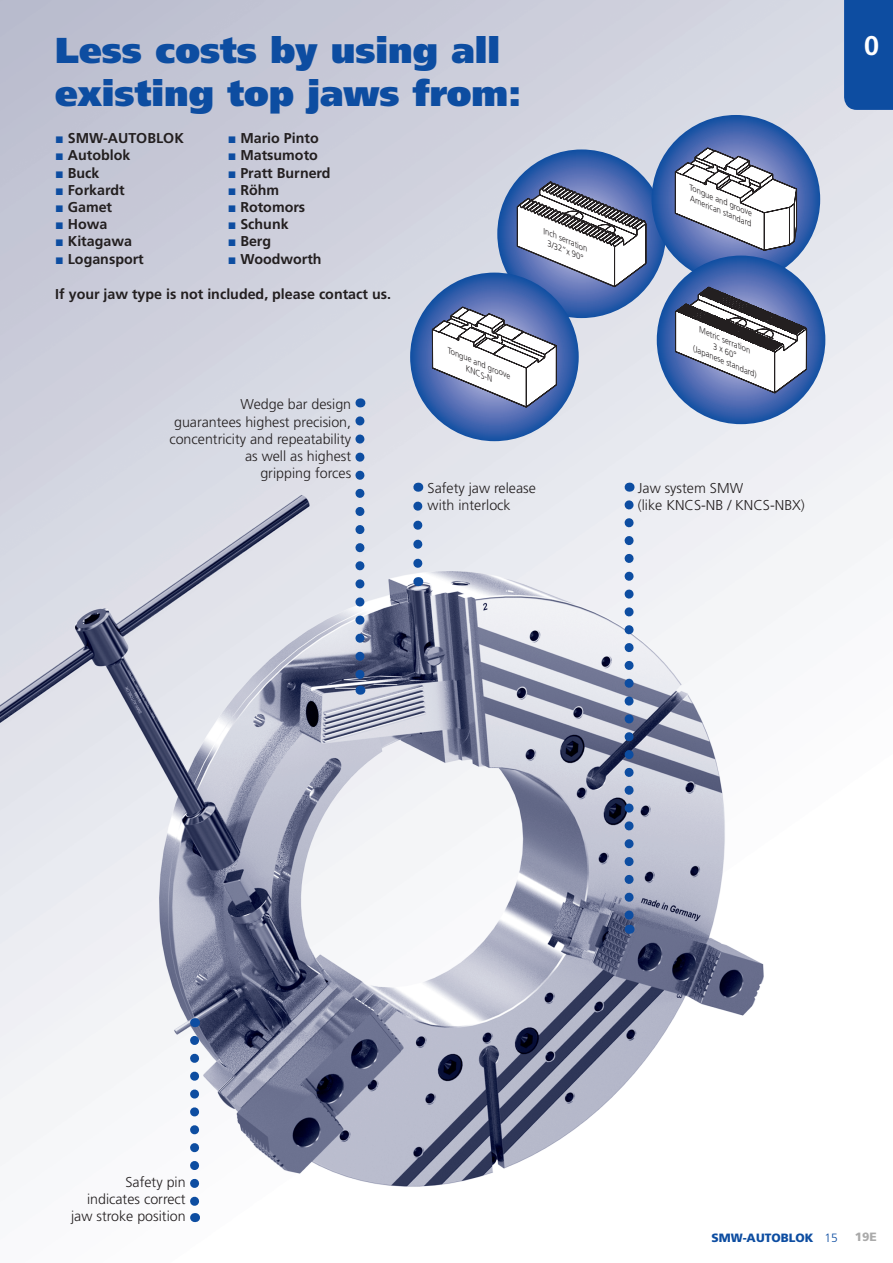
<style>
.page{position:relative;width:893px;height:1263px;background:#fff}
.page>*{position:absolute;margin:0;border:0;box-sizing:border-box;transform-origin:0 0}
.t1{font:900 36px/43.2px "Frutiger";color:#0d4da1}
.t2{font:700 27px "Frutiger";color:#fff}
.t3{font:300 14.25px/17.1px "Frutiger";color:#231f20;text-align:right}
.t4{font:700 14.25px "Frutiger";color:#231f20}
.t5{font:900 12px "Frutiger";color:#0d4da1}
.t6{font:900 12px "Frutiger";color:#aaa}
.t7{font:italic 300 8.25px/9.9px "Frutiger";color:#231f20;text-align:right}
.s1{font-family:"Arial";font-weight:400;color:#0d4da1}
.s2{font-weight:300}
</style>
<div class="page">
<img style="left:0;top:0;width:893px;height:1223px">
<svg style="left:497px;top:149px;width:169px;height:169px;background:#3761ac"></svg>
<svg style="left:516px;top:181px;width:131px;height:107px"></svg>
<svg style="left:652px;top:115px;width:168px;height:169px;background:#355fab"></svg>
<svg style="left:674px;top:147px;width:123px;height:104px"></svg>
<svg style="left:657px;top:256px;width:168px;height:168px;background:#325daa"></svg>
<svg style="left:674px;top:286px;width:133px;height:108px"></svg>
<svg style="left:410px;top:273px;width:169px;height:168px;background:#3660ac"></svg>
<svg style="left:431px;top:306px;width:126px;height:102px"></svg>
<svg style="left:355px;top:421px;width:9px;height:274px;background:#849fc5"></svg>
<svg style="left:190px;top:1040px;width:9px;height:182px"></svg>
<svg style="left:413px;top:506px;width:9px;height:80px"></svg>
<svg style="left:625px;top:505px;width:9px;height:429px;background:#7a94be"></svg>
<div style="left:844px;top:0;width:49px;height:110px;background:#0d4da1"></div>
<h1 class="t1" style="left:55px;top:28px;width:468px">Less costs by using all existing top jaws from:</h1>
<p class="t4" style="left:55px;top:130px;width:130px"><span class="s1">■</span> SMW-AUTOBLOK</p>
<p class="t4" style="left:228px;top:130px;width:92px"><span class="s1">■</span> Mario Pinto</p>
<p class="t4" style="left:55px;top:147px;width:77px"><span class="s1">■</span> Autoblok</p>
<p class="t4" style="left:228px;top:147px;width:92px"><span class="s1">■</span> Matsumoto</p>
<p class="t4" style="left:55px;top:164px;width:46px"><span class="s1">■</span> Buck</p>
<p class="t4" style="left:228px;top:164px;width:104px"><span class="s1">■</span> Pratt Burnerd</p>
<p class="t4" style="left:55px;top:181px;width:71px"><span class="s1">■</span> Forkardt</p>
<p class="t4" style="left:228px;top:181px;width:53px"><span class="s1">■</span> Röhm</p>
<p class="t4" style="left:55px;top:198px;width:58px"><span class="s1">■</span> Gamet</p>
<p class="t4" style="left:228px;top:198px;width:79px"><span class="s1">■</span> Rotomors</p>
<p class="t4" style="left:55px;top:215px;width:54px"><span class="s1">■</span> Howa</p>
<p class="t4" style="left:228px;top:215px;width:62px"><span class="s1">■</span> Schunk</p>
<p class="t4" style="left:55px;top:233px;width:78px"><span class="s1">■</span> Kitagawa</p>
<p class="t4" style="left:228px;top:233px;width:45px"><span class="s1">■</span> Berg</p>
<p class="t4" style="left:55px;top:251px;width:90px"><span class="s1">■</span> Logansport</p>
<p class="t4" style="left:228px;top:251px;width:95px"><span class="s1">■</span> Woodworth</p>
<p class="t4" style="left:55px;top:286px;width:337px">If your jaw type is not included, please contact us.</p>
<p class="t7" style="left:473px;top:355px;width:45px;text-align:left;text-indent:-24px;rotate:23deg">Tongue and groove<br>KNCS-N</p>
<p class="t7" style="left:546px;top:226px;width:49px;rotate:23deg">Inch serration<br>3/32“x 90°</p>
<p class="t7" style="left:693px;top:183px;width:73px;text-align:center;rotate:23deg">Tongue and groove<br>American standard</p>
<p class="t7" style="left:702px;top:325px;width:57px;rotate:23deg">Metric serration</p>
<p class="t7" style="left:716px;top:342px;width:27px;rotate:23deg">3 x 60°</p>
<p class="t7" style="left:696px;top:344px;width:71px;rotate:23deg">(Japanese standard)</p>
<p class="t3" style="left:169px;top:396px;width:183px">Wedge bar design<br>guarantees highest precision, concentricity and repeatability as well as highest<br>gripping forces</p>
<p class="t3" style="left:428px;top:480px;width:110px;text-align:left">Safety jaw release with interlock</p>
<p class="t3" style="left:638px;top:480px;width:169px;text-align:left">Jaw system SMW<br>(like KNCS-NB / KNCS-NBX)</p>
<h2 class="t2" style="left:864px;top:29px;width:17px">0</h2>
<p class="t3" style="left:71px;top:1173px;width:116px">Safety pin indicates correct jaw stroke position</p>
<p class="t5" style="left:711px;top:1231px;width:128px">SMW-AUTOBLOK <span class="s2">15</span></p>
<p class="t6" style="left:855px;top:1230px;width:24px">19E</p>
</div>
